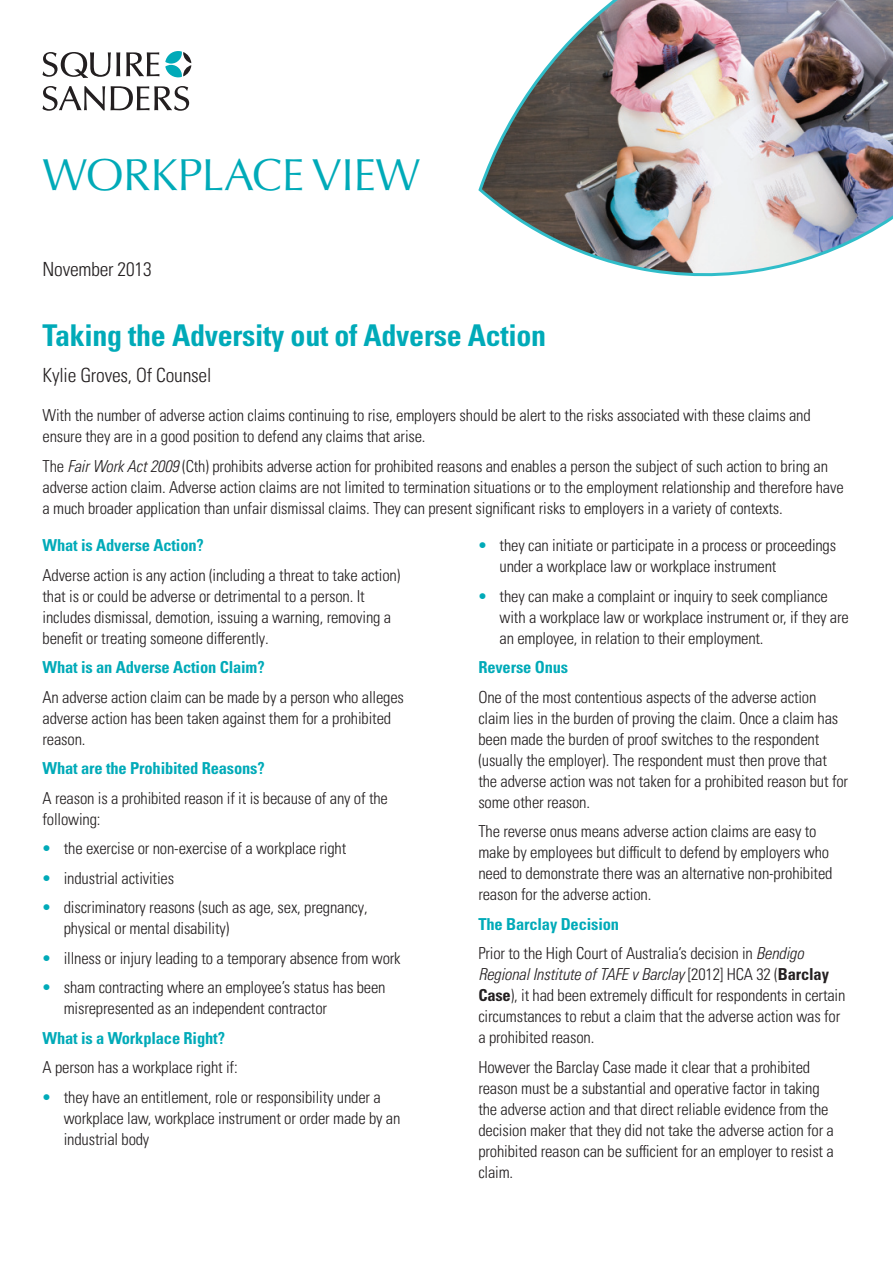
<style>
.page{position:relative;width:893px;height:1263px;background:#fff}
.page>*{position:absolute;margin:0;border:0;box-sizing:border-box;transform-origin:0 0}
.t1{font:45px "Optima LT Pro";letter-spacing:-.01em;color:#00aab8}
.t2{font:30px "Univers LTCYR 67 Bold Cond";letter-spacing:-.01em;color:#00aab8}
.t3{font:19.5px "Univers LTCYR 47 Light Cond";letter-spacing:-.01em;color:#231f20}
.t4{font:16.5px/21px "Univers LTCYR 47 Light Cond";letter-spacing:-.01em;color:#231f20}
.t5{font:16.5px "Univers LTCYR 67 Bold Cond";letter-spacing:-.01em;color:#00aab8}
.t6{font:16.5px "Univers LTCYR 47 Light Cond Obl";letter-spacing:-.01em;color:#231f20}
.s1{font-family:"Univers LTCYR 47 Light Cond Obl"}
.s2{color:#00aab8}
.s3{font-family:"Univers LTCYR 47 Light Cond"}
.s4{font-family:"Univers LTCYR 67 Bold Cond"}
</style>
<div class="page">
<svg style="left:43px;top:86px;width:146px;height:25px"></svg>
<svg style="left:43px;top:52px;width:77px;height:26px"></svg>
<svg style="left:126px;top:51px;width:65px;height:26px"></svg>
<img style="left:478px;top:0;width:415px;height:277px">
<h1 class="t1" style="left:43px;top:147px;width:379px">WORKPLACE VIEW</h1>
<p class="t3" style="left:43px;top:256px;width:111px">November 2013</p>
<h2 class="t2" style="left:43px;top:317px;width:505px">Taking the Adversity out of Adverse Action</h2>
<p class="t3" style="left:43px;top:362px;width:170px">Kylie Groves, Of Counsel</p>
<p class="t4" style="left:43px;top:404px;width:770px">With the number of adverse action claims continuing to rise, employers should be alert to the risks associated with these claims and ensure they are in a good position to defend any claims that arise.</p>
<p class="t4" style="left:43px;top:455px;width:803px">The <span class="s1">Fair Work Act 2009</span> (Cth) prohibits adverse action for prohibited reasons and enables a person the subject of such action to bring an adverse action claim. Adverse action claims are not limited to termination situations or to the employment relationship and therefore have a much broader application than unfair dismissal claims. They can present significant risks to employers in a variety of contexts.</p>
<p class="t5" style="left:43px;top:535px;width:163px">What is Adverse Action?</p>
<p class="t4" style="left:43px;top:563px;width:359px">Adverse action is any action (including a threat to take action) that is or could be adverse or detrimental to a person. It includes dismissal, demotion, issuing a warning, removing a benefit or treating someone differently.</p>
<p class="t5" style="left:43px;top:657px;width:224px">What is an Adverse Action Claim?</p>
<p class="t4" style="left:43px;top:685px;width:363px">An adverse action claim can be made by a person who alleges adverse action has been taken against them for a prohibited reason.</p>
<p class="t5" style="left:43px;top:758px;width:224px">What are the Prohibited Reasons?</p>
<p class="t4" style="left:43px;top:786px;width:347px">A reason is a prohibited reason if it is because of any of the following:</p>
<p class="t4" style="left:43px;top:837px;width:305px"><span class="s2">•</span> the exercise or non-exercise of a workplace right</p>
<p class="t4" style="left:43px;top:866px;width:133px"><span class="s2">•</span> industrial activities</p>
<p class="t4" style="left:64px;top:896px;width:306px;text-indent:-21px"><span class="s2">•</span> discriminatory reasons (such as age, sex, pregnancy, physical or mental disability)</p>
<p class="t4" style="left:43px;top:946px;width:360px"><span class="s2">•</span> illness or injury leading to a temporary absence from work</p>
<p class="t4" style="left:64px;top:976px;width:323px;text-indent:-21px"><span class="s2">•</span> sham contracting where an employee’s status has been misrepresented as an independent contractor</p>
<p class="t5" style="left:43px;top:1028px;width:184px">What is a Workplace Right?</p>
<p class="t4" style="left:43px;top:1056px;width:197px">A person has a workplace right if:</p>
<p class="t4" style="left:64px;top:1086px;width:338px;text-indent:-21px"><span class="s2">•</span> they have an entitlement, role or responsibility under a workplace law, workplace instrument or order made by an industrial body</p>
<p class="t4" style="left:500px;top:534px;width:338px;text-indent:-21px"><span class="s2">•</span> they can initiate or participate in a process or proceedings under a workplace law or workplace instrument</p>
<p class="t4" style="left:500px;top:584px;width:351px;text-indent:-21px"><span class="s2">•</span> they can make a complaint or inquiry to seek compliance with a workplace law or workplace instrument or, if they are an employee, in relation to their employment.</p>
<p class="t5" style="left:478px;top:657px;width:91px">Reverse Onus</p>
<p class="t4" style="left:478px;top:685px;width:371px">One of the most contentious aspects of the adverse action claim lies in the burden of proving the claim. Once a claim has been made the burden of proof switches to the respondent (usually the employer). The respondent must then prove that the adverse action was not taken for a prohibited reason but for some other reason.</p>
<p class="t4" style="left:478px;top:820px;width:356px">The reverse onus means adverse action claims are easy to make by employees but difficult to defend by employers who need to demonstrate there was an alternative non-prohibited reason for the adverse action.</p>
<p class="t5" style="left:478px;top:914px;width:142px">The Barclay Decision</p>
<p class="t4" style="left:478px;top:942px;width:327px">Prior to the High Court of Australia’s decision in <span class="s1">Bendigo</span></p>
<p class="t6" style="left:478px;top:963px;width:352px">Regional Institute of TAFE v Barclay <span class="s3">[2012] HCA 32 (</span><span class="s4">Barclay</span></p>
<p class="t4" style="left:478px;top:984px;width:369px"><span class="s4">Case</span>), it had been extremely difficult for respondents in certain circumstances to rebut a claim that the adverse action was for a prohibited reason.</p>
<p class="t4" style="left:478px;top:1055px;width:357px">However the Barclay Case made it clear that a prohibited reason must be a substantial and operative factor in taking the adverse action and that direct reliable evidence from the decision maker that they did not take the adverse action for a prohibited reason can be sufficient for an employer to resist a claim.</p>
</div>
